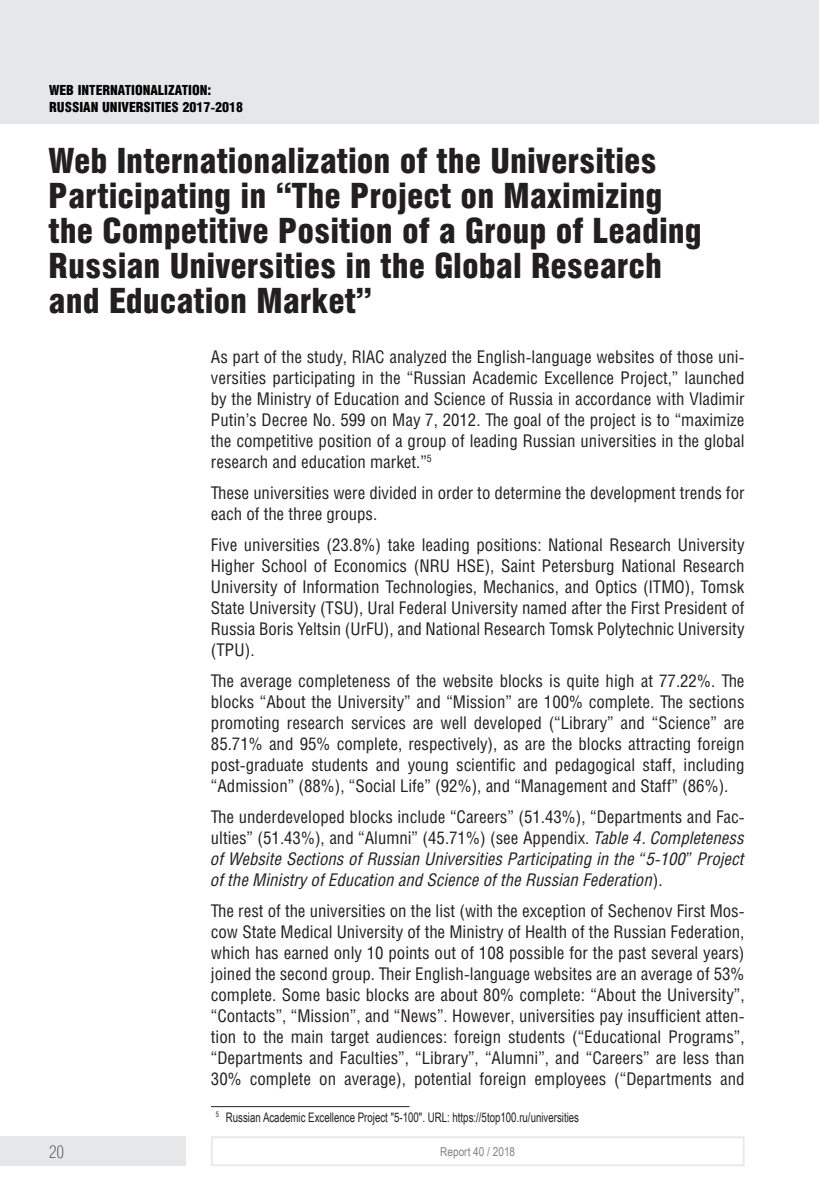
<style>
.page{position:relative;width:819px;height:1191px;background:#fff}
.page>*{position:absolute;margin:0;border:0;box-sizing:border-box;transform-origin:0 0}
.t1{font:900 35px/35px "Helios Cond";color:#231f20}
.t2{font:17.5px/21px "Helios Cond";color:#231f20;text-align:justify}
.t3{font:italic 17.5px/21px "Helios Cond";color:#231f20;text-align:justify}
.t4{font:100 17.5px "Helios Cond";color:#231f20}
.t5{font:900 14px/17.5px "Helios Cond";color:#000}
.t6{font:13.12px "Arial Narrow";color:#231f20;scale:.9 1}
.t7{font:12.25px "Arial Narrow";color:#808285}
.s1{font-style:normal}
</style>
<div class="page">
<div style="left:0;top:0;width:819px;height:124px;background:#e6e7e9"></div>
<div style="left:0;top:1136px;width:186px;height:30px;background:#e6e7e9"></div>
<div style="left:211px;top:1136px;width:533px;height:30px;border:2px solid #e6e7e9"></div>
<hr style="left:211px;top:1106px;width:198px;height:1px;background:#231f20">
<p class="t5" style="left:49px;top:81px;width:195px">WEB INTERNATIONALIZATION:<br>RUSSIAN UNIVERSITIES 2017-2018</p>
<h1 class="t1" style="left:49px;top:142px;width:654px">Web Internationalization of the Universities Participating in “The Project on Maximizing the Competitive Position of a Group of Leading Russian Universities in the Global Research and Education Market”</h1>
<p class="t2" style="left:211px;top:346px;width:535px">As part of the study, RIAC analyzed the English-language websites of those uni&shy;versities participating in the “Russian Academic Excellence Project,” launched by the Ministry of Education and Science of Russia in accordance with Vladimir Putin’s Decree No. 599 on May 7, 2012. The goal of the project is to “maximize the competitive position of a group of leading Russian universities in the global research and education market.”<sup>5</sup></p>
<p class="t2" style="left:211px;top:482px;width:535px">These universities were divided in order to determine the development trends for each of the three groups.</p>
<p class="t2" style="left:211px;top:534px;width:535px">Five universities (23.8%) take leading positions: National Research University Higher School of Economics (NRU HSE), Saint Petersburg National Research University of Information Technologies, Mechanics, and Optics (ITMO), Tomsk State University (TSU), Ural Federal University named after the First President of Russia Boris Yeltsin (UrFU), and National Research Tomsk Polytechnic University (TPU).</p>
<p class="t2" style="left:211px;top:670px;width:535px">The average completeness of the website blocks is quite high at 77.22%. The blocks “About the University” and “Mission” are 100% complete. The sections promoting research services are well developed (“Library” and “Science” are 85.71% and 95% complete, respectively), as are the blocks attracting foreign post-graduate students and young scientific and pedagogical staff, including “Admission” (88%), “Social Life” (92%), and “Management and Staff” (86%).</p>
<p class="t3" style="left:211px;top:806px;width:535px"><span class="s1">The underdeveloped blocks include “Careers” (51.43%), “Departments and Fac&shy;ulties” (51.43%), and “Alumni” (45.71%) (see Appendix.</span> Table 4. Completeness of Website Sections of Russian Universities Participating in the “5-100” Project of the Ministry of Education and Science of the Russian Federation<span class="s1">).</span></p>
<p class="t2" style="left:211px;top:900px;width:535px">The rest of the universities on the list (with the exception of Sechenov First Mos&shy;cow State Medical University of the Ministry of Health of the Russian Federation, which has earned only 10 points out of 108 possible for the past several years) joined the second group. Their English-language websites are an average of 53% complete. Some basic blocks are about 80% complete: “About the University”, “Contacts”, “Mission”, and “News”. However, universities pay insufficient atten&shy;tion to the main target audiences: foreign students (“Educational Programs”, “Departments and Faculties”, “Library”, “Alumni”, and “Careers” are less than 30% complete on average), potential foreign employees (“Departments and</p>
<p class="t6" style="left:216px;top:1107px;width:405px"><sup>5</sup> Russian Academic Excellence Project "5-100". URL: https://5top100.ru/universities</p>
<p class="t4" style="left:50px;top:1142px;width:16px">20</p>
<p class="t7" style="left:440px;top:1142px;width:76px">Report 40 / 2018</p>
</div>
